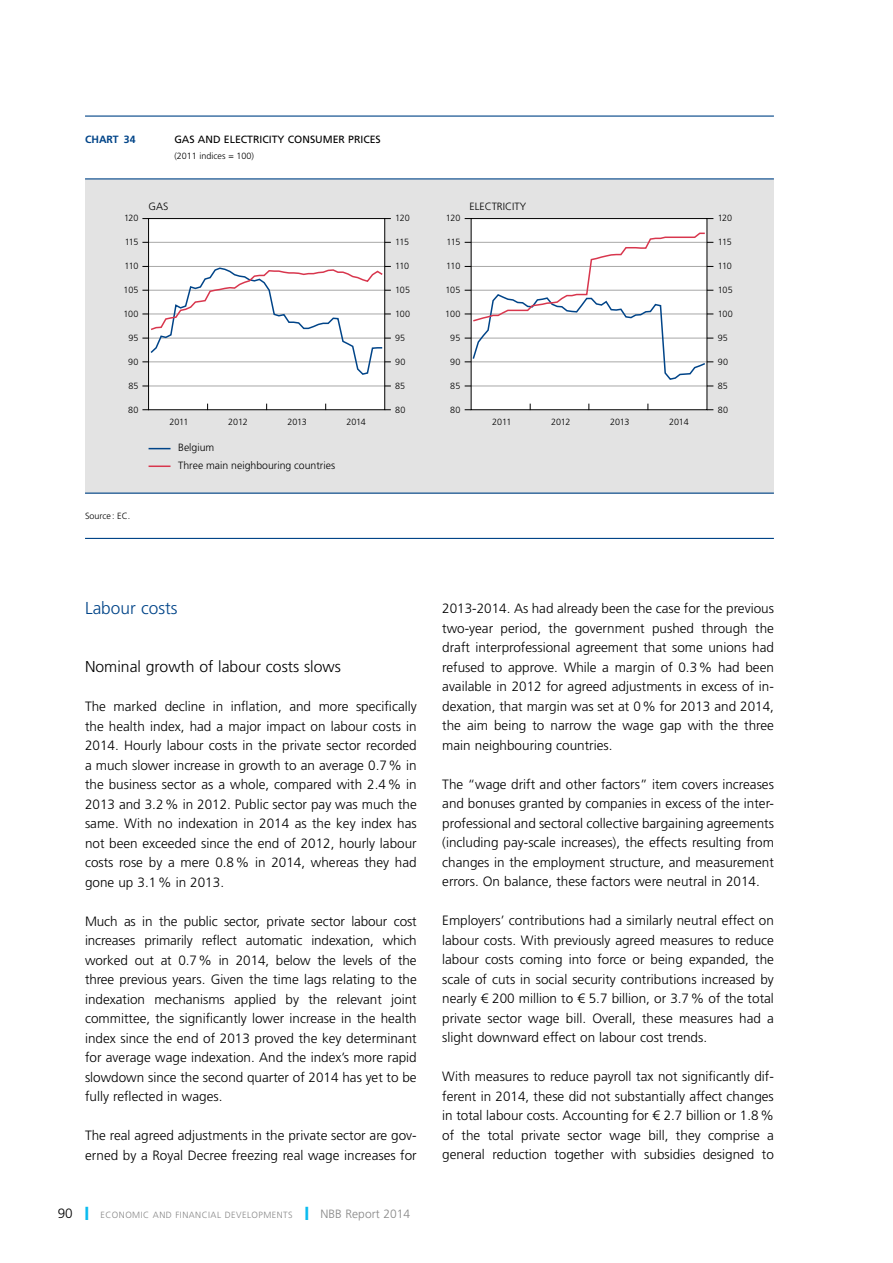
<style>
.page{position:relative;width:893px;height:1263px;background:#fff}
.page>*{position:absolute;margin:0;border:0;box-sizing:border-box;transform-origin:0 0}
.t1{font:300 17.25px "Frutiger LT";color:#048}
.t2{font:300 15.75px "Frutiger LT";color:#000}
.t3{font:300 13.5px/19.5px "Frutiger LT";color:#000;text-align:justify}
.t4{font:300 10.5px "Frutiger LT";color:#000}
.t5{font:10.5px "Frutiger LT";color:#000}
.t6{font:700 10.5px "Frutiger LT";color:#048}
.t7{font:300 9px "Frutiger LT";color:#000}
.t8{font:300 9px "Frutiger LT";letter-spacing:.05em;color:#878787}
.s1{font-size:13.5px;color:#000}
.s2{color:#0bbbef}
.s3{font-size:12px}
</style>
<div class="page">
<div style="left:85px;top:179px;width:689px;height:314px;background:#e3e3e3"></div>
<hr style="left:85px;top:116px;width:689px;height:1px;background:#048">
<hr style="left:85px;top:178px;width:689px;height:1px;background:#048">
<hr style="left:85px;top:493px;width:689px;height:1px;background:#048">
<hr style="left:85px;top:538px;width:689px;height:1px;background:#048">
<div style="left:149px;top:219px;width:236px;height:191px;background:#fff"></div>
<hr style="left:149px;top:242px;width:236px;height:1px;background:#a8a8a7">
<hr style="left:149px;top:386px;width:236px;height:1px;background:#a8a8a7">
<svg style="left:149px;top:448px;width:22px;height:1px"></svg>
<hr style="left:149px;top:465px;width:22px;height:2px;background:#d8364d">
<div style="left:471px;top:219px;width:236px;height:191px;background:#fff"></div>
<div style="left:148px;top:218px;width:237px;height:192px;border:1px solid #000"></div>
<div style="left:471px;top:218px;width:236px;height:192px;border:1px solid #000"></div>
<svg style="left:142px;top:266px;width:249px;height:110px"></svg>
<svg style="left:465px;top:232px;width:248px;height:155px"></svg>
<p class="t6" style="left:85px;top:133px;width:52px">Chart 34</p>
<p class="t5" style="left:174px;top:133px;width:208px">GAS AND ELECTRICITY CONSUMER PRICES</p>
<p class="t7" style="left:174px;top:151px;width:81px">(2011 indices = 100)</p>
<p class="t4" style="left:149px;top:200px;width:21px">GAS</p>
<p class="t4" style="left:469px;top:200px;width:58px">ELECTRICITY</p>
<p class="t7" style="left:124px;top:213px;width:16px">120</p>
<p class="t7" style="left:395px;top:213px;width:16px">120</p>
<p class="t7" style="left:446px;top:213px;width:16px">120</p>
<p class="t7" style="left:718px;top:213px;width:16px">120</p>
<p class="t7" style="left:125px;top:237px;width:15px">115</p>
<p class="t7" style="left:395px;top:237px;width:15px">115</p>
<p class="t7" style="left:446px;top:237px;width:15px">115</p>
<p class="t7" style="left:718px;top:237px;width:15px">115</p>
<p class="t7" style="left:124px;top:261px;width:16px">110</p>
<p class="t7" style="left:395px;top:261px;width:16px">110</p>
<p class="t7" style="left:446px;top:261px;width:16px">110</p>
<p class="t7" style="left:718px;top:261px;width:16px">110</p>
<p class="t7" style="left:124px;top:285px;width:16px">105</p>
<p class="t7" style="left:395px;top:285px;width:16px">105</p>
<p class="t7" style="left:445px;top:285px;width:16px">105</p>
<p class="t7" style="left:718px;top:285px;width:16px">105</p>
<p class="t7" style="left:123px;top:309px;width:17px">100</p>
<p class="t7" style="left:395px;top:309px;width:17px">100</p>
<p class="t7" style="left:445px;top:309px;width:17px">100</p>
<p class="t7" style="left:718px;top:309px;width:17px">100</p>
<p class="t7" style="left:128px;top:333px;width:12px">95</p>
<p class="t7" style="left:395px;top:333px;width:12px">95</p>
<p class="t7" style="left:450px;top:333px;width:12px">95</p>
<p class="t7" style="left:718px;top:333px;width:12px">95</p>
<p class="t7" style="left:128px;top:357px;width:12px">90</p>
<p class="t7" style="left:395px;top:357px;width:12px">90</p>
<p class="t7" style="left:450px;top:357px;width:12px">90</p>
<p class="t7" style="left:718px;top:357px;width:12px">90</p>
<p class="t7" style="left:129px;top:381px;width:12px">85</p>
<p class="t7" style="left:395px;top:381px;width:12px">85</p>
<p class="t7" style="left:450px;top:381px;width:12px">85</p>
<p class="t7" style="left:718px;top:381px;width:12px">85</p>
<p class="t7" style="left:128px;top:405px;width:12px">80</p>
<p class="t7" style="left:395px;top:405px;width:12px">80</p>
<p class="t7" style="left:450px;top:405px;width:12px">80</p>
<p class="t7" style="left:718px;top:405px;width:12px">80</p>
<p class="t7" style="left:169px;top:417px;width:21px">2011</p>
<p class="t7" style="left:228px;top:417px;width:21px">2012</p>
<p class="t7" style="left:287px;top:417px;width:21px">2013</p>
<p class="t7" style="left:346px;top:417px;width:21px">2014</p>
<p class="t7" style="left:492px;top:417px;width:21px">2011</p>
<p class="t7" style="left:551px;top:417px;width:21px">2012</p>
<p class="t7" style="left:610px;top:417px;width:21px">2013</p>
<p class="t7" style="left:669px;top:417px;width:21px">2014</p>
<p class="t4" style="left:178px;top:442px;width:38px">Belgium</p>
<p class="t4" style="left:178px;top:460px;width:158px">Three main neighbouring countries</p>
<p class="t7" style="left:85px;top:511px;width:47px">Source : EC.</p>
<p class="t1" style="left:85px;top:598px;width:94px">Labour costs</p>
<p class="t2" style="left:85px;top:658px;width:257px">Nominal growth of labour costs slows</p>
<p class="t3" style="left:85px;top:697px;width:333px">The marked decline in inflation, and more specifically the health index, had a major impact on labour costs in 2014. Hourly labour costs in the private sector recorded a much slower increase in growth to an average 0.7% in the business sector as a whole, compared with 2.4% in 2013 and 3.2% in 2012. Public sector pay was much the same. With no indexation in 2014 as the key index has not been exceeded since the end of 2012, hourly labour costs rose by a mere 0.8% in 2014, whereas they had gone up 3.1% in 2013.</p>
<p class="t3" style="left:85px;top:911px;width:333px">Much as in the public sector, private sector labour cost increases primarily reflect automatic indexation, which worked out at 0.7% in 2014, below the levels of the three previous years. Given the time lags relating to the indexation mechanisms applied by the relevant joint committee, the significantly lower increase in the health index since the end of 2013 proved the key determinant for average wage indexation. And the index’s more rapid slowdown since the second quarter of 2014 has yet to be fully reflected in wages.</p>
<p class="t3" style="left:85px;top:1126px;width:333px">The real agreed adjustments in the private sector are gov&shy;erned by a Royal Decree freezing real wage increases for</p>
<p class="t8" style="left:58px;top:1210px;width:354px"><span class="s1">90</span> <span class="s2">❙</span> ECONOMIC AND FINANCIAL DEVELOPMENTS <span class="s2">❙</span> <span class="s3">NBB Report 2014</span></p>
<p class="t3" style="left:442px;top:599px;width:333px">2013-2014. As had already been the case for the previous two-year period, the government pushed through the draft interprofessional agreement that some unions had refused to approve. While a margin of 0.3% had been available in 2012 for agreed adjustments in excess of in&shy;dexation, that margin was set at 0% for 2013 and 2014, the aim being to narrow the wage gap with the three main neighbouring countries.</p>
<p class="t3" style="left:442px;top:775px;width:333px">The “wage drift and other factors” item covers increases and bonuses granted by companies in excess of the inter&shy;professional and sectoral collective bargaining agreements (including pay-scale increases), the effects resulting from changes in the employment structure, and measurement errors. On balance, these factors were neutral in 2014.</p>
<p class="t3" style="left:442px;top:911px;width:333px">Employers’ contributions had a similarly neutral effect on labour costs. With previously agreed measures to reduce labour costs coming into force or being expanded, the scale of cuts in social security contributions increased by nearly € 200 million to € 5.7 billion, or 3.7% of the total private sector wage bill. Overall, these measures had a slight downward effect on labour cost trends.</p>
<p class="t3" style="left:442px;top:1067px;width:333px">With measures to reduce payroll tax not significantly dif&shy;ferent in 2014, these did not substantially affect changes in total labour costs. Accounting for € 2.7 billion or 1.8% of the total private sector wage bill, they comprise a general reduction together with subsidies designed to</p>
</div>
